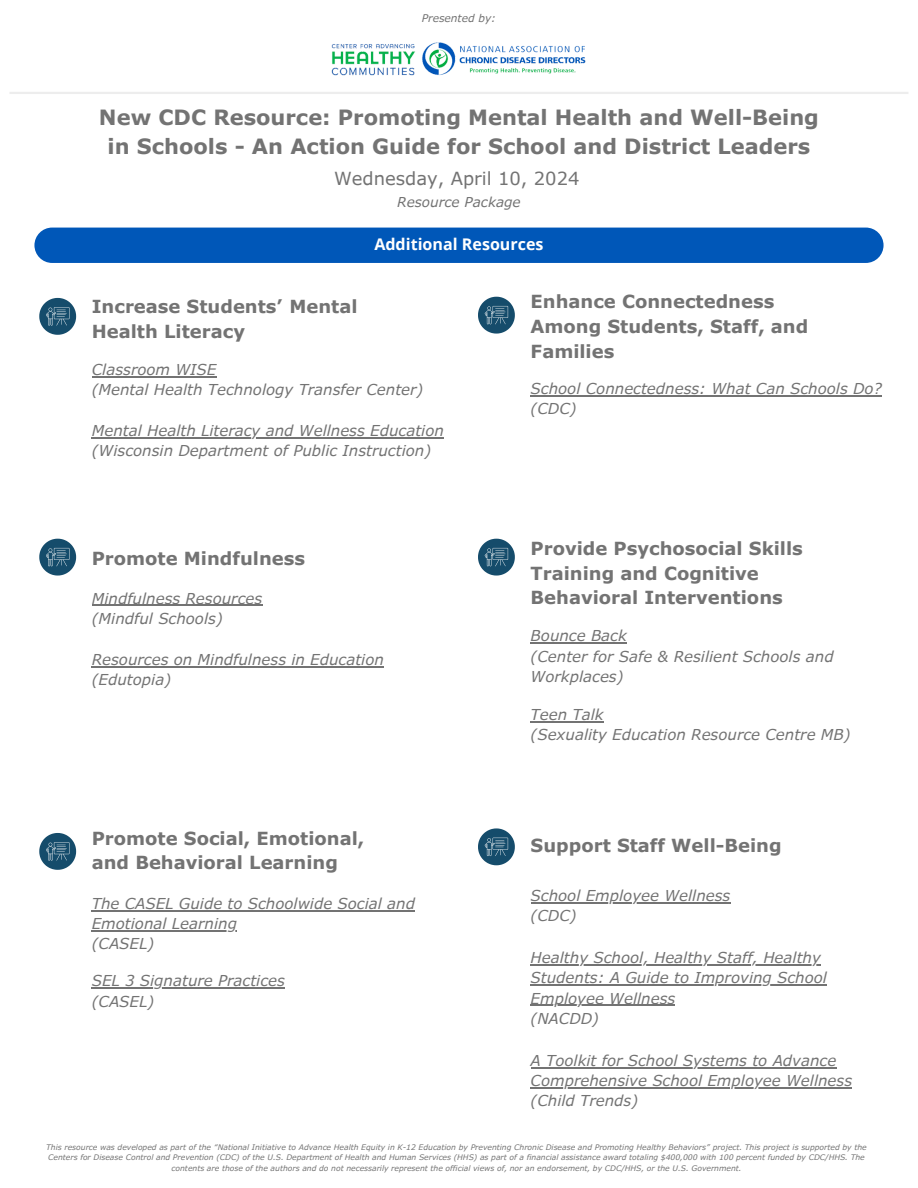
<style>
.page{position:relative;width:918px;height:1188px;background:#fff}
.page>*{position:absolute;margin:0;border:0;box-sizing:border-box;transform-origin:0 0}
.t1{font:700 21px/29.2px "Verdana Pro";color:#737373;text-align:center}
.t2{font:700 18px/24.8px "Verdana Pro";color:#737373}
.t3{font:18px "Verdana Pro";color:#737373}
.t4{font:700 16.05px "Open Sans";color:#fff}
.t5{font:italic 15px/20.2px "Verdana Pro";color:#737373}
.t6{font:italic 13.65px "Verdana Pro";color:#737373}
.t7{font:italic 10.65px "Verdana Pro";color:#737373}
.t8{font:italic 7.65px/10.2px "Verdana Pro";color:#737373;text-align:center}
</style>
<div class="page">
<hr style="left:10px;top:92px;width:898px;height:2px;background:#ededed">
<img style="left:331px;top:42px;width:255px;height:34px">
<div style="left:34px;top:228px;width:850px;height:35px;background:#0057b8;border-radius:18px"></div>
<svg style="left:39px;top:298px;width:37px;height:37px"></svg>
<hr style="left:92px;top:605px;width:170px;height:1px;background:#737373">
<svg style="left:39px;top:539px;width:37px;height:37px"></svg>
<svg style="left:39px;top:833px;width:37px;height:37px"></svg>
<svg style="left:478px;top:297px;width:37px;height:37px"></svg>
<svg style="left:478px;top:539px;width:37px;height:37px"></svg>
<svg style="left:478px;top:828px;width:37px;height:37px"></svg>
<hr style="left:531px;top:902px;width:199px;height:1px;background:#737373">
<hr style="left:531px;top:964px;width:290px;height:1px;background:#737373">
<hr style="left:531px;top:985px;width:296px;height:1px;background:#737373">
<hr style="left:531px;top:1005px;width:144px;height:1px;background:#737373">
<hr style="left:531px;top:1067px;width:305px;height:1px;background:#737373">
<hr style="left:531px;top:1087px;width:321px;height:1px;background:#737373">
<hr style="left:531px;top:395px;width:351px;height:1px;background:#737373">
<hr style="left:531px;top:642px;width:96px;height:2px;background:#737373">
<hr style="left:531px;top:721px;width:73px;height:1px;background:#737373">
<hr style="left:92px;top:376px;width:124px;height:1px;background:#737373">
<hr style="left:92px;top:910px;width:323px;height:1px;background:#737373">
<hr style="left:92px;top:930px;width:145px;height:1px;background:#737373">
<hr style="left:92px;top:988px;width:193px;height:1px;background:#737373">
<hr style="left:92px;top:666px;width:292px;height:1px;background:#737373">
<hr style="left:92px;top:437px;width:352px;height:1px;background:#737373">
<p class="t7" style="left:422px;top:11px;width:76px">Presented by:</p>
<h1 class="t1" style="left:99px;top:102px;width:721px">New CDC Resource: Promoting Mental Health and Well-Being in Schools - An Action Guide for School and District Leaders</h1>
<p class="t3" style="left:334px;top:167px;width:247px">Wednesday, April 10, 2024</p>
<p class="t6" style="left:397px;top:194px;width:125px">Resource Package</p>
<p class="t2" style="left:92px;top:293px;width:267px">Increase Students’ Mental<br>Health Literacy</p>
<p class="t4" style="left:374px;top:233px;width:171px">Additional Resources</p>
<p class="t2" style="left:531px;top:289px;width:279px">Enhance Connectedness<br>Among Students, Staff, and<br>Families</p>
<p class="t5" style="left:92px;top:359px;width:333px">Classroom WISE<br>(Mental Health Technology Transfer Center)</p>
<p class="t5" style="left:92px;top:420px;width:354px">Mental Health Literacy and Wellness Education (Wisconsin Department of Public Instruction)</p>
<p class="t2" style="left:92px;top:545px;width:215px">Promote Mindfulness</p>
<p class="t5" style="left:92px;top:588px;width:172px">Mindfulness Resources (Mindful Schools)</p>
<p class="t5" style="left:92px;top:649px;width:294px">Resources on Mindfulness in Education (Edutopia)</p>
<p class="t2" style="left:92px;top:825px;width:274px">Promote Social, Emotional, and Behavioral Learning</p>
<p class="t5" style="left:92px;top:893px;width:325px">The CASEL Guide to Schoolwide Social and<br>Emotional Learning<br>(CASEL)</p>
<p class="t5" style="left:92px;top:970px;width:195px">SEL 3 Signature Practices (CASEL)</p>
<p class="t5" style="left:531px;top:378px;width:353px">School Connectedness: What Can Schools Do? (CDC)</p>
<p class="t2" style="left:531px;top:535px;width:274px">Provide Psychosocial Skills<br>Training and Cognitive<br>Behavioral Interventions</p>
<p class="t5" style="left:531px;top:625px;width:305px">Bounce Back<br>(Center for Safe &amp; Resilient Schools and<br>Workplaces)</p>
<p class="t5" style="left:531px;top:704px;width:321px">Teen Talk<br>(Sexuality Education Resource Centre MB)</p>
<p class="t2" style="left:531px;top:832px;width:253px">Support Staff Well-Being</p>
<p class="t5" style="left:531px;top:885px;width:201px">School Employee Wellness (CDC)</p>
<p class="t5" style="left:531px;top:947px;width:298px">Healthy School, Healthy Staff, Healthy<br>Students: A Guide to Improving School<br>Employee Wellness<br>(NACDD)</p>
<p class="t5" style="left:531px;top:1050px;width:323px">A Toolkit for School Systems to Advance<br>Comprehensive School Employee Wellness (Child Trends)</p>
<p class="t8" style="left:46px;top:1142px;width:822px">This resource was developed as part of the “National Initiative to Advance Health Equity in K-12 Education by Preventing Chronic Disease and Promoting Healthy Behaviors” project. This project is supported by the<br>Centers for Disease Control and Prevention (CDC) of the U.S. Department of Health and Human Services (HHS) as part of a financial assistance award totaling $400,000 with 100 percent funded by CDC/HHS. The contents are those of the authors and do not necessarily represent the official views of, nor an endorsement, by CDC/HHS, or the U.S. Government.</p>
</div>
